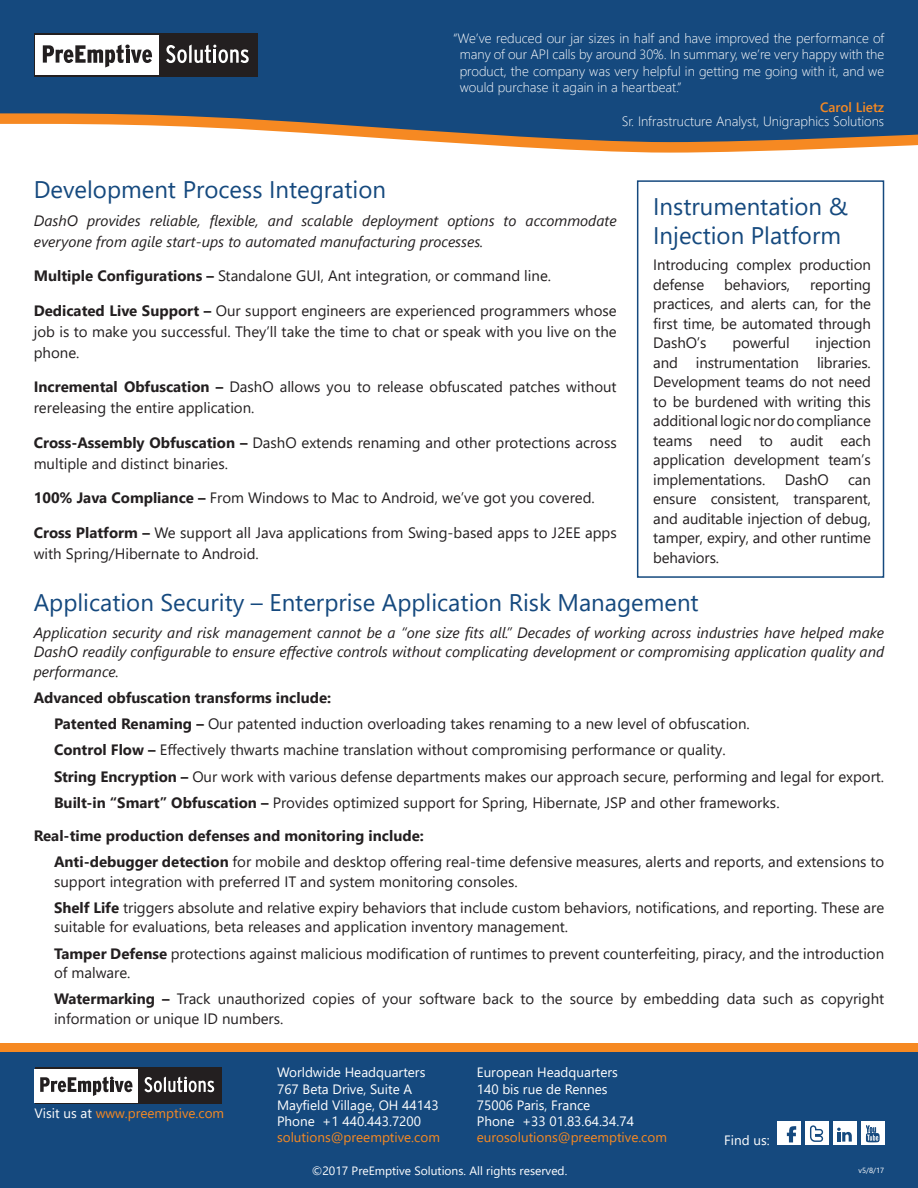
<style>
.page{position:relative;width:918px;height:1188px;background:#fff}
.page>*{position:absolute;margin:0;border:0;box-sizing:border-box;transform-origin:0 0}
.t1{font:24px/28.8px "Segoe UI";color:#15497e}
.t2{font:15px/19.5px "Segoe UI";color:#231f20}
.t3{font:italic 15px/19.5px "Segoe UI";color:#231f20;text-align:justify}
.t4{font:300 13.5px/16.5px "Segoe UI";color:#fff;text-align:justify}
.t5{font:13.5px/16.2px "Segoe UI";color:#fff}
.t6{font:13.5px "Segoe UI";color:#f68922}
.t7{font:600 13.5px "Segoe UI";color:#f68922}
.t8{font:12px "Segoe UI";color:#fff}
.t9{font:7.5px "Segoe UI";color:#fff}
.s1{font-weight:700}
.s2{color:#fff}
</style>
<div class="page">
<svg style="left:441px;top:142px;width:477px;height:11px;fill:#f68922"></svg>
<svg style="left:0;top:0;width:918px;height:142px;background:#2b547e"></svg>
<svg style="left:34px;top:34px;width:223px;height:43px"></svg>
<div style="left:159px;top:35px;width:98px;height:40px;background:#231f20"></div>
<div style="left:35px;top:36px;width:124px;height:39px;background:#fff"></div>
<svg style="left:43px;top:45px;width:109px;height:23px"></svg>
<svg style="left:166px;top:45px;width:83px;height:18px"></svg>
<div style="left:0;top:1043px;width:918px;height:145px;background:#f68922"></div>
<div style="left:0;top:1053px;width:918px;height:135px;background:#15497e"></div>
<svg style="left:35px;top:1067px;width:187px;height:37px"></svg>
<div style="left:138px;top:1068px;width:83px;height:35px;background:#231f20"></div>
<div style="left:35px;top:1069px;width:103px;height:33px;background:#fff"></div>
<svg style="left:40px;top:1077px;width:93px;height:19px"></svg>
<svg style="left:144px;top:1077px;width:70px;height:15px"></svg>
<div style="left:805px;top:1122px;width:23px;height:23px;background:#fff"></div>
<svg style="left:810px;top:1125px;width:13px;height:17px"></svg>
<div style="left:833px;top:1122px;width:23px;height:23px;background:#fff"></div>
<svg style="left:837px;top:1128px;width:15px;height:14px"></svg>
<div style="left:861px;top:1122px;width:23px;height:23px;background:#fff"></div>
<svg style="left:866px;top:1125px;width:13px;height:17px"></svg>
<div style="left:777px;top:1122px;width:23px;height:23px;background:#fff"></div>
<svg style="left:787px;top:1126px;width:9px;height:16px"></svg>
<div style="left:637px;top:180px;width:247px;height:398px;border:2px solid #15497e"></div>
<p class="t4" style="left:460px;top:29px;width:426px;text-indent:-7px">“We’ve reduced our jar sizes in half and have improved the performance of many of our API calls by around 30%. In summary, we’re very happy with the product, the company was very helpful in getting me going with it, and we would purchase it again in a heartbeat.”</p>
<p class="t7" style="left:820px;top:97px;width:66px">Carol Lietz</p>
<p class="t4" style="left:622px;top:112px;width:264px">Sr. Infrastructure Analyst, Unigraphics Solutions</p>
<h1 class="t1" style="left:34px;top:174px;width:354px">Development Process Integration</h1>
<p class="t3" style="left:34px;top:208px;width:584px;line-height:21px">DashO provides reliable, flexible, and scalable deployment options to accommodate everyone from agile start-ups to automated manufacturing processes.</p>
<p class="t2" style="left:34px;top:266px;width:519px"><span class="s1">Multiple Configurations –</span> Standalone GUI, Ant integration, or command line.</p>
<p class="t2" style="left:34px;top:299px;width:584px;line-height:21px;text-align:justify"><span class="s1">Dedicated Live Support –</span> Our support engineers are experienced programmers whose job is to make you successful. They’ll take the time to chat or speak with you live on the phone.</p>
<p class="t2" style="left:34px;top:376px;width:584px;line-height:21px"><span class="s1">Incremental Obfuscation –</span> DashO allows you to release obfuscated patches without rereleasing the entire application.</p>
<p class="t2" style="left:34px;top:431px;width:584px;line-height:21px"><span class="s1">Cross-Assembly Obfuscation –</span> DashO extends renaming and other protections across multiple and distinct binaries.</p>
<p class="t2" style="left:34px;top:488px;width:563px"><span class="s1">100% Java Compliance –</span> From Windows to Mac to Android, we’ve got you covered.</p>
<p class="t2" style="left:34px;top:521px;width:584px;line-height:21px"><span class="s1">Cross Platform –</span> We support all Java applications from Swing-based apps to J2EE apps with Spring/Hibernate to Android.</p>
<h1 class="t1" style="left:653px;top:192px;width:196px">Instrumentation &amp;<br>Injection Platform</h1>
<p class="t2" style="left:653px;top:255px;width:219px">Introducing complex production defense</p>
<p class="t2" style="left:724px;top:274px;width:67px">behaviors,</p>
<p class="t2" style="left:653px;top:274px;width:219px;text-align:justify;text-indent:157px">reporting practices, and alerts can, for the first time, be automated through DashO’s</p>
<p class="t2" style="left:732px;top:333px;width:59px">powerful</p>
<p class="t2" style="left:653px;top:333px;width:219px;text-align:justify;text-indent:162px">injection and instrumentation libraries.<br>Development teams do not need to be burdened with writing this additional logic nor do compliance teams need to audit each application development team’s implementations.</p>
<p class="t2" style="left:785px;top:469px;width:45px">DashO</p>
<p class="t2" style="left:653px;top:469px;width:219px;text-align:justify;text-indent:195px">can ensure consistent, transparent, and auditable injection of debug, tamper, expiry, and other runtime behaviors.</p>
<h1 class="t1" style="left:34px;top:588px;width:666px">Application Security – Enterprise Application Risk Management</h1>
<p class="t3" style="left:34px;top:621px;width:852px">Application security and risk management cannot be a “one size fits all.” Decades of working across industries have helped make DashO readily configurable to ensure effective controls without complicating development or compromising application quality and performance.</p>
<p class="t2" style="left:54px;top:684px;width:832px;line-height:26.2px;text-indent:-20px"><span class="s1">Advanced obfuscation transforms include:<br>Patented Renaming –</span> Our patented induction overloading takes renaming to a new level of obfuscation.<br><span class="s1">Control Flow –</span> Effectively thwarts machine translation without compromising performance or quality.<br><span class="s1">String Encryption –</span> Our work with various defense departments makes our approach secure, performing and legal for export.<br><span class="s1">Built-in “Smart” Obfuscation –</span> Provides optimized support for Spring, Hibernate, JSP and other frameworks.</p>
<p class="t2" style="left:54px;top:822px;width:832px;line-height:26.2px;text-indent:-20px"><span class="s1">Real-time production defenses and monitoring include:<br>Anti-debugger detection</span> for mobile and desktop offering real-time defensive measures, alerts and reports, and extensions to</p>
<p class="t2" style="left:54px;top:868px;width:832px;line-height:26.2px">support integration with preferred IT and system monitoring consoles.<br><span class="s1">Shelf Life</span> triggers absolute and relative expiry behaviors that include custom behaviors, notifications, and reporting. These are</p>
<p class="t2" style="left:54px;top:914px;width:832px;line-height:26.2px">suitable for evaluations, beta releases and application inventory management.<br><span class="s1">Tamper Defense</span> protections against malicious modification of runtimes to prevent counterfeiting, piracy, and the introduction</p>
<p class="t2" style="left:54px;top:959px;width:832px;line-height:26.2px">of malware.<br><span class="s1">Watermarking –</span> Track unauthorized copies of your software back to the source by embedding data such as copyright</p>
<p class="t2" style="left:54px;top:1009px;width:231px">information or unique ID numbers.</p>
<p class="t6" style="left:35px;top:1102px;width:191px"><span class="s2">Visit us at</span> www.preemptive.com</p>
<p class="t5" style="left:277px;top:1064px;width:163px">Worldwide Headquarters<br>767 Beta Drive, Suite A<br>Mayfield Village, OH 44143<br>Phone +1 440.443.7200</p>
<p class="t6" style="left:277px;top:1126px;width:164px">solutions@preemptive.com</p>
<p class="t5" style="left:477px;top:1064px;width:159px">European Headquarters<br>140 bis rue de Rennes<br>75006 Paris, France<br>Phone +33 01.83.64.34.74</p>
<p class="t6" style="left:477px;top:1126px;width:192px">eurosolutions@preemptive.com</p>
<p class="t8" style="left:312px;top:1161px;width:257px">©2017 PreEmptive Solutions. All rights reserved.</p>
<p class="t5" style="left:724px;top:1132px;width:47px">Find us:</p>
<p class="t9" style="left:859px;top:1164px;width:27px">v5/8/17</p>
</div>
